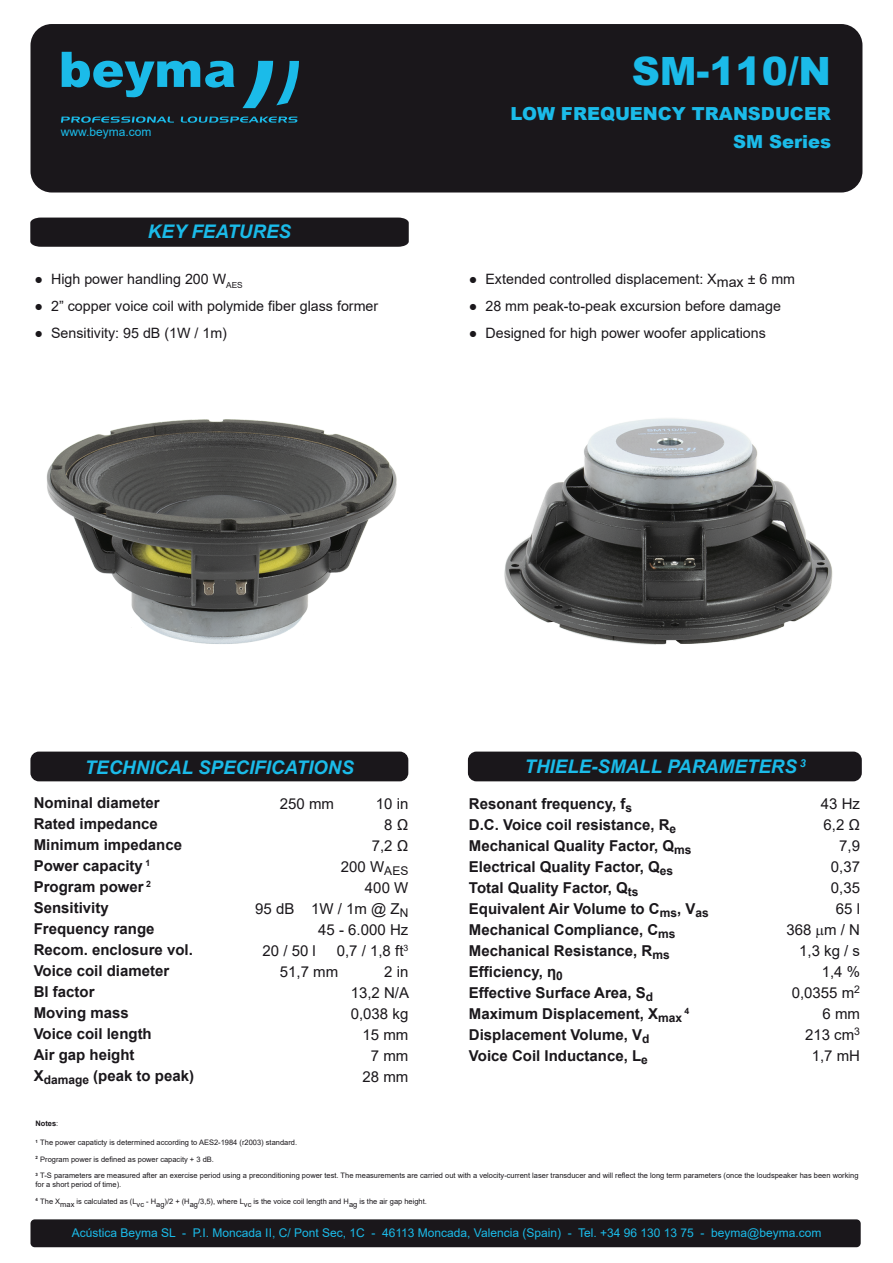
<style>
.page{position:relative;width:893px;height:1263px;background:#fff}
.page>*{position:absolute;margin:0;border:0;box-sizing:border-box;transform-origin:0 0}
.t1{font:900 39px "Arial";color:#1bbbe9}
.t2{font:italic 700 18.75px "Arial";color:#1bbbe9}
.t3{font:900 18px "Arial";color:#1bbbe9}
.t4{font:700 15px/21px "Arial";color:#1a171b}
.t5{font:15px/21px "Arial";color:#1a171b;text-align:right}
.t6{font:14.25px "Arial";color:#1a171b}
.t7{font:12px "Arial";color:#1bbbe9}
.t8{font:700 8.7px "Arial";color:#1a171b}
.t9{font:7.5px/9px "Arial";color:#1a171b}
.t10{font:700 7.5px "Arial";color:#1a171b}
.s1{font-weight:400}
</style>
<div class="page">
<div style="left:31px;top:24px;width:831px;height:168px;background:#1a171b;border-radius:21px"></div>
<svg style="left:61px;top:52px;width:238px;height:71px"></svg>
<div style="left:468px;top:752px;width:394px;height:29px;background:#1a171b;border-radius:9px"></div>
<div style="left:30px;top:752px;width:378px;height:29px;background:#1a171b;border-radius:9px"></div>
<div style="left:30px;top:218px;width:379px;height:29px;background:#1a171b"></div>
<div style="left:30px;top:1219px;width:831px;height:28px;background:#1a171b;border-radius:4px"></div>
<img style="left:504px;top:418px;width:329px;height:227px">
<img style="left:46px;top:419px;width:351px;height:225px">
<p class="t7" style="left:61px;top:124px;width:92px">www.beyma.com</p>
<p class="t2" style="left:148px;top:219px;width:145px">KEY FEATURES</p>
<p class="t6" style="left:35px;top:269px;width:210px">● High power handling 200 W<sub>AES</sub></p>
<p class="t6" style="left:35px;top:296px;width:345px">● 2” copper voice coil with polymide fiber glass former</p>
<p class="t6" style="left:35px;top:323px;width:194px">● Sensitivity: 95 dB (1W / 1m)</p>
<h1 class="t1" style="left:632px;top:43px;width:201px">SM-110/N</h1>
<p class="t3" style="left:511px;top:101px;width:322px">LOW FREQUENCY TRANSDUCER</p>
<p class="t3" style="left:733px;top:129px;width:99px">SM Series</p>
<p class="t6" style="left:469px;top:269px;width:328px">● Extended controlled displacement: Xmax ± 6 mm</p>
<p class="t6" style="left:469px;top:296px;width:313px">● 28 mm peak-to-peak excursion before damage</p>
<p class="t6" style="left:469px;top:323px;width:298px">● Designed for high power woofer applications</p>
<p class="t2" style="left:85px;top:755px;width:271px">TECHNICAL SPECIFICATIONS</p>
<p class="t4" style="left:34px;top:792px;width:162px">Nominal diameter<br>Rated impedance<br>Minimum impedance<br>Power capacity <sup>1<br></sup>Program power <sup>2<br></sup>Sensitivity<br>Frequency range<br>Recom. enclosure vol.<br>Voice coil diameter<br>Bl factor<br>Moving mass<br>Voice coil length<br>Air gap height<br>X<sub>damage</sub> (peak to peak)</p>
<p class="t5" style="left:280px;top:793px;width:56px">250 mm</p>
<p class="t5" style="left:376px;top:793px;width:34px">10 in</p>
<p class="t5" style="left:384px;top:814px;width:26px">8 Ω</p>
<p class="t5" style="left:372px;top:835px;width:38px">7,2 Ω</p>
<p class="t5" style="left:341px;top:856px;width:69px">200 W<sub>AES</sub></p>
<p class="t5" style="left:365px;top:877px;width:45px">400 W</p>
<p class="t5" style="left:255px;top:898px;width:155px">95 dB 1W / 1m @ Z<sub>N</sub></p>
<p class="t5" style="left:318px;top:919px;width:92px">45 - 6.000 Hz</p>
<p class="t5" style="left:263px;top:940px;width:55px">20 / 50 l</p>
<p class="t5" style="left:280px;top:940px;width:130px;text-align:left;text-indent:57px">0,7 / 1,8 ft<sup>3<br></sup>51,7 mm</p>
<p class="t5" style="left:351px;top:961px;width:60px">2 in<br>13,2 N/A<br>0,038 kg<br>15 mm<br>7 mm<br>28 mm</p>
<p class="t2" style="left:525px;top:754px;width:283px">THIELE-SMALL PARAMETERS <sup>3</sup></p>
<p class="t4" style="left:469px;top:793px;width:241px">Resonant frequency, f<sub>s<br></sub>D.C. Voice coil resistance, R<sub>e<br></sub>Mechanical Quality Factor, Q<sub>ms<br></sub>Electrical Quality Factor, Q<sub>es<br></sub>Total Quality Factor, Q<sub>ts<br></sub>Equivalent Air Volume to C<sub>ms</sub>, V<sub>as<br></sub>Mechanical Compliance, C<sub>ms<br></sub>Mechanical Resistance, R<sub>ms<br></sub>Efficiency, η<sub>0<br></sub>Effective Surface Area, S<sub>d<br></sub>Maximum Displacement, X<sub>max</sub></p>
<p class="t8" style="left:685px;top:1005px;width:6px">4</p>
<p class="t4" style="left:469px;top:1024px;width:182px">Displacement Volume, V<sub>d<br></sub>Voice Coil Inductance, L<sub>e</sub></p>
<p class="t5" style="left:786px;top:793px;width:75px">43 Hz<br>6,2 Ω<br>7,9<br>0,37<br>0,35<br>65 l<br>368 m / N<br>1,3 kg / s<br>1,4 %<br>0,0355 m<sup>2<br></sup>6 mm<br>213 cm<sup>3<br></sup>1,7 mH</p>
<p class="t10" style="left:35px;top:1118px;width:24px">Notes<span class="s1">:</span></p>
<p class="t9" style="left:35px;top:1138px;width:263px"><sup>1</sup> The power capaticty is determined according to AES2-1984 (r2003) standard.</p>
<p class="t9" style="left:35px;top:1154px;width:180px"><sup>2</sup> Program power is defined as power capacity + 3 dB.</p>
<p class="t9" style="left:35px;top:1171px;width:825px"><sup>3</sup> T-S parameters are measured after an exercise period using a preconditioning power test. The measurements are carried out with a velocity-current laser transducer and will reflect the long term parameters (once the loudspeaker has been working for a short period of time).</p>
<p class="t9" style="left:35px;top:1196px;width:393px"><sup>4</sup> The Xmax is calculated as (Lvc - Hag)/2 + (Hag/3,5), where Lvc is the voice coil length and Hag is the air gap height.</p>
<p class="t7" style="left:72px;top:1224px;width:751px">Acústica Beyma SL - P.I. Moncada II, C/ Pont Sec, 1C - 46113 Moncada, Valencia (Spain) - Tel. +34 96 130 13 75 - beyma@beyma.com</p>
</div>
